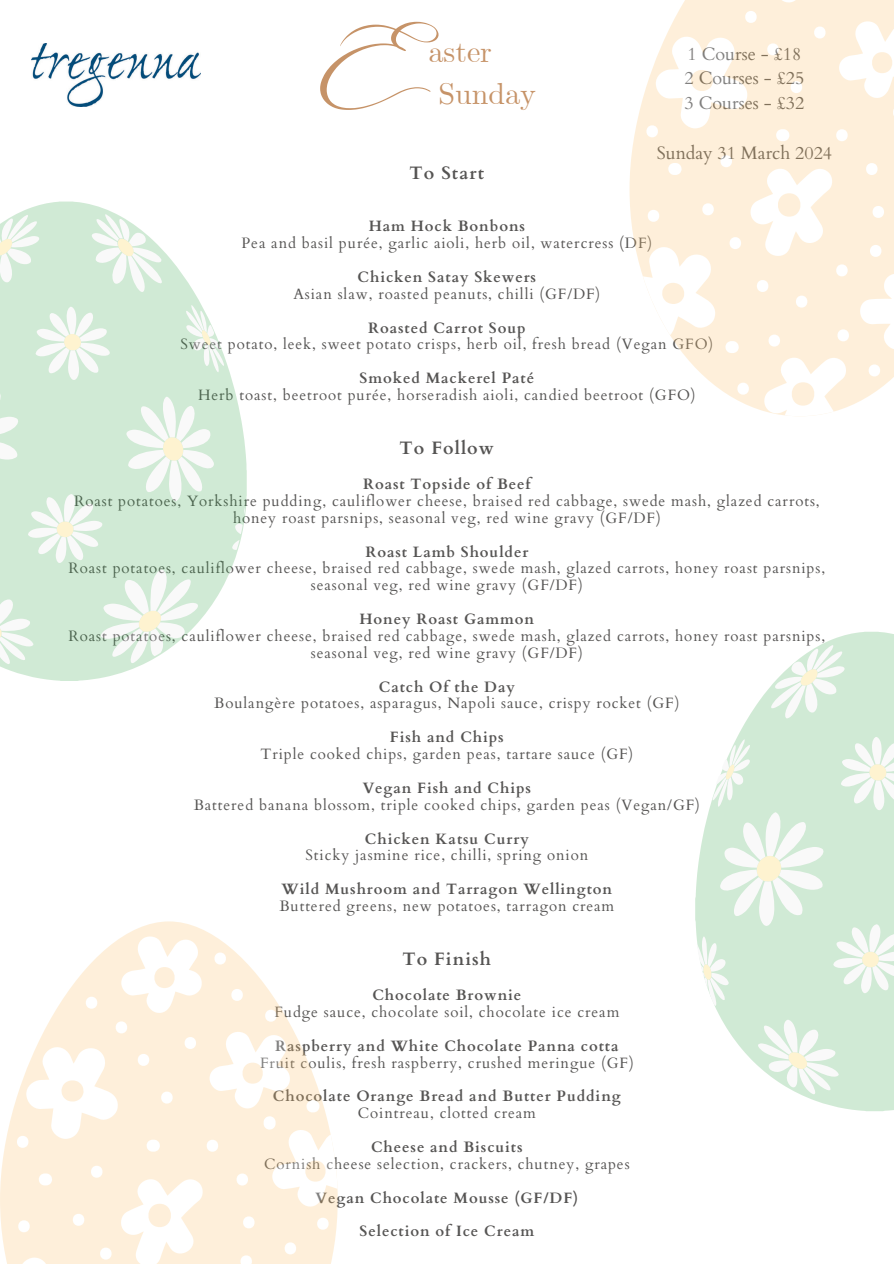
<style>
.page{position:relative;width:894px;height:1264px;background:#fff}
.page>*{position:absolute;margin:0;border:0;box-sizing:border-box;transform-origin:0 0}
.t1{font:30px/41.7px "CMU Serif";color:#c69368}
.t2{font:18px/24.8px "Cardo";color:#555453}
.t3{font:700 18px "Cardo";letter-spacing:.06em;color:#555453}
.t4{font:15px/16.8px "Cardo";letter-spacing:.06em;color:#555453;text-align:center}
.t5{font:700 15px "Cardo";letter-spacing:.06em;color:#555453}
.s1{font-family:"Aniyah";font-size:52.5px}
</style>
<div class="page">
<img style="left:31px;top:43px;width:169px;height:63px">
<svg style="left:0;top:921px;width:211px;height:342px"></svg>
<svg style="left:13px;top:934px;width:324px;height:329px"></svg>
<svg style="left:0;top:201px;width:247px;height:480px"></svg>
<svg style="left:0;top:214px;width:245px;height:450px;fill:#d0ead5"></svg>
<svg style="left:629px;top:0;width:264px;height:273px;background:#fef1de"></svg>
<svg style="left:750px;top:0;width:82px;height:4px"></svg>
<svg style="left:838px;top:20px;width:55px;height:79px"></svg>
<svg style="left:765px;top:43px;width:15px;height:12px"></svg>
<svg style="left:788px;top:81px;width:15px;height:12px"></svg>
<svg style="left:811px;top:27px;width:16px;height:11px"></svg>
<svg style="left:775px;top:129px;width:14px;height:12px"></svg>
<svg style="left:834px;top:129px;width:15px;height:12px"></svg>
<svg style="left:892px;top:106px;width:1px;height:13px"></svg>
<svg style="left:644px;top:35px;width:104px;height:102px"></svg>
<svg style="left:743px;top:11px;width:15px;height:12px"></svg>
<svg style="left:642px;top:155px;width:251px;height:261px"></svg>
<svg style="left:695px;top:631px;width:198px;height:480px"></svg>
<svg style="left:696px;top:644px;width:197px;height:450px;fill:#d0ead5"></svg>
<h1 class="t1" style="left:319px;top:33px;width:218px;text-indent:109px">aster<br><span class="s1">E</span> Sunday</h1>
<p class="t2" style="left:684px;top:40px;width:121px">1 Course - £18<br>2 Courses - £25<br>3 Courses - £32</p>
<p class="t2" style="left:656px;top:139px;width:177px">Sunday 31 March 2024</p>
<p class="t3" style="left:409px;top:159px;width:76px">To Start</p>
<p class="t5" style="left:368px;top:214px;width:158px">Ham Hock Bonbons</p>
<p class="t4" style="left:241px;top:234px;width:412px">Pea and basil purée, garlic aioli, herb oil, watercress (DF)</p>
<p class="t5" style="left:357px;top:265px;width:180px">Chicken Satay Skewers</p>
<p class="t4" style="left:293px;top:284px;width:308px">Asian slaw, roasted peanuts, chilli (GF/DF)</p>
<p class="t5" style="left:368px;top:315px;width:159px">Roasted Carrot Soup</p>
<p class="t4" style="left:180px;top:335px;width:534px">Sweet potato, leek, sweet potato crisps, herb oil, fresh bread (Vegan GFO)</p>
<p class="t5" style="left:359px;top:366px;width:176px">Smoked Mackerel Paté</p>
<p class="t4" style="left:198px;top:386px;width:499px">Herb toast, beetroot purée, horseradish aioli, candied beetroot (GFO)</p>
<p class="t3" style="left:399px;top:433px;width:96px">To Follow</p>
<p class="t5" style="left:363px;top:472px;width:169px">Roast Topside of Beef</p>
<p class="t4" style="left:74px;top:491px;width:747px">Roast potatoes, Yorkshire pudding, cauliflower cheese, braised red cabbage, swede mash, glazed carrots, honey roast parsnips, seasonal veg, red wine gravy (GF/DF)</p>
<p class="t5" style="left:365px;top:539px;width:164px">Roast Lamb Shoulder</p>
<p class="t4" style="left:69px;top:559px;width:758px">Roast potatoes, cauliflower cheese, braised red cabbage, swede mash, glazed carrots, honey roast parsnips, seasonal veg, red wine gravy (GF/DF)</p>
<p class="t5" style="left:359px;top:607px;width:176px">Honey Roast Gammon</p>
<p class="t4" style="left:69px;top:626px;width:758px">Roast potatoes, cauliflower cheese, braised red cabbage, swede mash, glazed carrots, honey roast parsnips, seasonal veg, red wine gravy (GF/DF)</p>
<p class="t5" style="left:379px;top:674px;width:137px">Catch Of the Day</p>
<p class="t4" style="left:214px;top:694px;width:466px">Boulangère potatoes, asparagus, Napoli sauce, crispy rocket (GF)</p>
<p class="t5" style="left:390px;top:725px;width:115px">Fish and Chips</p>
<p class="t4" style="left:260px;top:745px;width:374px">Triple cooked chips, garden peas, tartare sauce (GF)</p>
<p class="t5" style="left:362px;top:775px;width:170px">Vegan Fish and Chips</p>
<p class="t4" style="left:194px;top:795px;width:507px">Battered banana blossom, triple cooked chips, garden peas (Vegan/GF)</p>
<p class="t5" style="left:365px;top:826px;width:165px">Chicken Katsu Curry</p>
<p class="t4" style="left:305px;top:846px;width:284px">Sticky jasmine rice, chilli, spring onion</p>
<p class="t5" style="left:281px;top:877px;width:332px">Wild Mushroom and Tarragon Wellington</p>
<p class="t4" style="left:279px;top:896px;width:336px">Buttered greens, new potatoes, tarragon cream</p>
<p class="t3" style="left:402px;top:944px;width:90px">To Finish</p>
<p class="t5" style="left:372px;top:982px;width:150px">Chocolate Brownie</p>
<p class="t4" style="left:274px;top:1002px;width:346px">Fudge sauce, chocolate soil, chocolate ice cream</p>
<p class="t5" style="left:275px;top:1033px;width:344px">Raspberry and White Chocolate Panna cotta</p>
<p class="t4" style="left:260px;top:1053px;width:375px">Fruit coulis, fresh raspberry, crushed meringue (GF)</p>
<p class="t5" style="left:273px;top:1084px;width:349px">Chocolate Orange Bread and Butter Pudding</p>
<p class="t4" style="left:358px;top:1103px;width:179px">Cointreau, clotted cream</p>
<p class="t5" style="left:371px;top:1134px;width:153px">Cheese and Biscuits</p>
<p class="t4" style="left:264px;top:1154px;width:367px">Cornish cheese selection, crackers, chutney, grapes</p>
<p class="t5" style="left:315px;top:1185px;width:264px">Vegan Chocolate Mousse (GF/DF)</p>
<p class="t5" style="left:359px;top:1219px;width:176px">Selection of Ice Cream</p>
</div>
